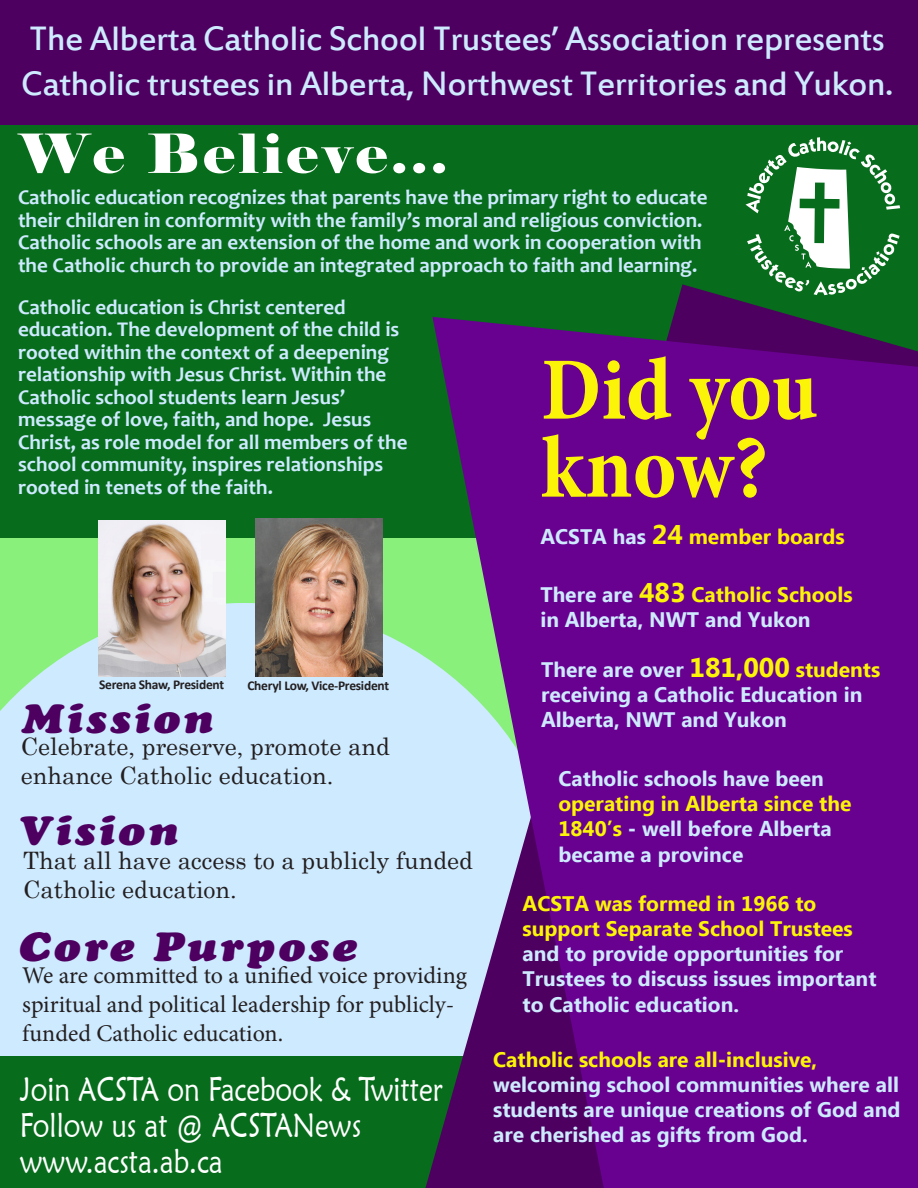
<style>
.page{position:relative;width:918px;height:1188px;background:#fff}
.page>*{position:absolute;margin:0;border:0;box-sizing:border-box;transform-origin:0 0}
.t1{font:700 condensed 90px "Minion Pro";color:#fbf408}
.t2{font:54px "Elephant";letter-spacing:.06em;color:#fff;scale:1.11 1}
.t3{font:italic 40.5px "Cooper Black Std";letter-spacing:.06em;color:#4d005f;scale:1.11 1}
.t4{font:37.5px/45px "Estrangelo Edessa";letter-spacing:-.02em;color:#ceeaff}
.t5{font:33.75px "Maiandra GD";color:#fff;scale:.82 1}
.t6{font:24px/28.8px "Century Schoolbook";color:#231f20}
.t7{font:24px/28.8px "Minion Pro";color:#231f20}
.t8{font:700 21px/22.5px "Candara";color:#ceeaff}
.t9{font:700 21px/25.2px "Ebrima";color:#ceeaff}
.t10{font:700 21px "Ebrima";color:#fbf408}
.t11{font:700 21px "Ebrima";color:#fff101}
.t12{font:700 13.5px "Calibri";letter-spacing:-.02em;color:#231f20}
.s1{color:#ceeaff}
.s2{font-size:27px;color:#fbf408}
.s3{font-size:27px}
.s4{color:#fbf408}
</style>
<div class="page">
<div style="left:0;top:121px;width:918px;height:417px;background:#076c1c"></div>
<div style="left:0;top:603px;width:425px;height:454px;background:#ceeaff"></div>
<div style="left:0;top:1057px;width:896px;height:131px;background:#076c1c"></div>
<svg style="left:425px;top:284px;width:400px;height:904px"></svg>
<svg style="left:432px;top:317px;width:486px;height:871px;background:#69178e"></svg>
<div style="left:0;top:0;width:918px;height:124px;background:#4d005f"></div>
<img style="left:99px;top:521px;width:127px;height:156px">
<img style="left:255px;top:519px;width:128px;height:158px">
<svg style="left:746px;top:137px;width:154px;height:158px"></svg>
<p class="t4" style="left:21px;top:18px;width:874px">The Alberta Catholic School Trustees’ Association represents<br>Catholic trustees in Alberta, Northwest Territories and Yukon.</p>
<p class="t2" style="left:18px;top:120px;width:388px">We Believe...</p>
<p class="t8" style="left:18px;top:186px;width:691px">Catholic education recognizes that parents have the primary right to educate their children in conformity with the family’s moral and religious conviction.<br>Catholic schools are an extension of the home and work in cooperation with the Catholic church to provide an integrated approach to faith and learning.</p>
<p class="t8" style="left:18px;top:295px;width:329px">Catholic education is Christ centered</p>
<p class="t8" style="left:18px;top:318px;width:383px">education. The development of the child is rooted within the context of a deepening</p>
<p class="t8" style="left:18px;top:363px;width:370px">relationship with Jesus Christ. Within the<br>Catholic school students learn Jesus’</p>
<p class="t8" style="left:18px;top:408px;width:391px">message of love, faith, and hope. Jesus Christ, as role model for all members of the school community, inspires relationships rooted in tenets of the faith.</p>
<p class="t12" style="left:99px;top:676px;width:126px">Serena Shaw, President</p>
<p class="t12" style="left:247px;top:677px;width:143px">Cheryl Low, Vice-President</p>
<p class="t3" style="left:22px;top:693px;width:174px">Mission</p>
<p class="t6" style="left:21px;top:730px;width:370px">Celebrate, preserve, promote and</p>
<p class="t6" style="left:21px;top:759px;width:314px">enhance Catholic education.</p>
<p class="t3" style="left:18px;top:806px;width:145px">Vision</p>
<p class="t6" style="left:23px;top:844px;width:451px">That all have access to a publicly funded<br>Catholic education.</p>
<p class="t3" style="left:18px;top:921px;width:307px">Core Purpose</p>
<p class="t7" style="left:22px;top:961px;width:446px">We are committed to a unified voice providing spiritual and political leadership for publicly&shy;funded Catholic education.</p>
<p class="t5" style="left:20px;top:1068px;width:517px">Join ACSTA on Facebook &amp; Twitter</p>
<p class="t5" style="left:20px;top:1104px;width:418px">Follow us at @ ACSTANews</p>
<p class="t5" style="left:20px;top:1140px;width:249px">www.acsta.ab.ca</p>
<p class="t1" style="left:541px;top:328px;width:278px">Did you</p>
<p class="t1" style="left:541px;top:406px;width:228px">know?</p>
<p class="t11" style="left:540px;top:521px;width:306px"><span class="s1">ACSTA has</span> <span class="s2">24</span> member boards</p>
<p class="t10" style="left:540px;top:579px;width:314px"><span class="s1">There are</span> <span class="s3">483</span> Catholic Schools</p>
<p class="t9" style="left:540px;top:608px;width:272px">in Alberta, NWT and Yukon</p>
<p class="t9" style="left:541px;top:658px;width:341px">There are over <span class="s2">181,000</span> <span class="s4">students</span></p>
<p class="t9" style="left:541px;top:683px;width:323px">receiving a Catholic Education in</p>
<p class="t9" style="left:541px;top:708px;width:247px">Alberta, NWT and Yukon</p>
<p class="t9" style="left:558px;top:767px;width:295px">Catholic schools have been <span class="s4">operating in Alberta since the<br>1840’s</span> - well before Alberta</p>
<p class="t9" style="left:558px;top:843px;width:186px">became a province</p>
<p class="t10" style="left:523px;top:888px;width:295px">ACSTA was formed in 1966 to</p>
<p class="t10" style="left:523px;top:913px;width:332px">support Separate School Trustees</p>
<p class="t9" style="left:523px;top:942px;width:355px">and to provide opportunities for<br>Trustees to discuss issues important</p>
<p class="t9" style="left:523px;top:993px;width:218px">to Catholic education.</p>
<p class="t10" style="left:493px;top:1044px;width:326px">Catholic schools are all-inclusive,</p>
<p class="t9" style="left:493px;top:1073px;width:409px;text-align:justify">welcoming school communities where all students are unique creations of God and are cherished as gifts from God.</p>
</div>
